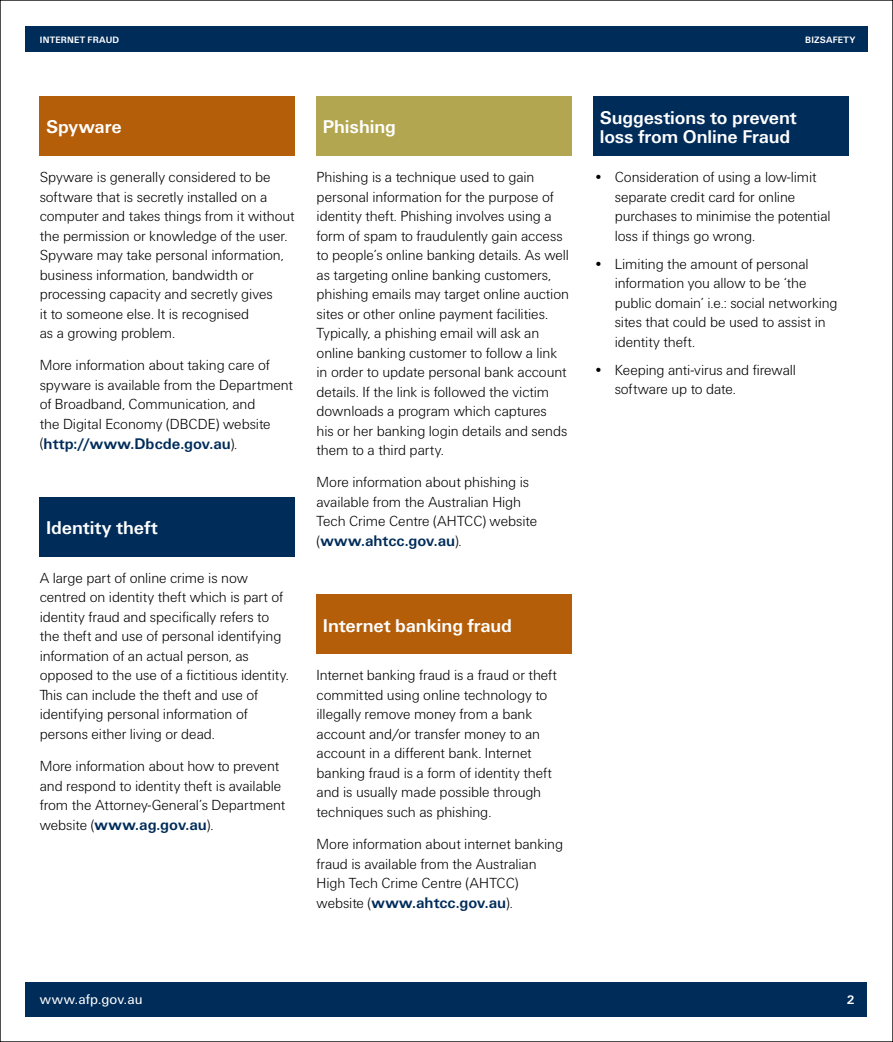
<style>
.page{position:relative;width:893px;height:1042px;background:#fff}
.page>*{position:absolute;margin:0;border:0;box-sizing:border-box;transform-origin:0 0}
.t1{font:700 18px/19.5px "AFP Sans Pro";letter-spacing:-.005em;color:#fff}
.t2{font:700 15px "AFP Sans Pro";color:#002c5a}
.t3{font:300 14.25px/19.5px "AFP Sans Pro";letter-spacing:-.005em;color:#000}
.t4{font:13.5px "AFP Sans Pro";letter-spacing:.01em;color:#fff}
.t5{font:700 12px "AFP Sans Pro";color:#fff}
.t6{font:700 9px "AFP Sans Pro";letter-spacing:.165em;color:#fff}
.s1{font-weight:300;font-size:14.25px;color:#000}
</style>
<div class="page">
<div style="left:26px;top:27px;width:842px;height:25px;background:#002c5a"></div>
<div style="left:26px;top:982px;width:841px;height:34px;background:#002c5a"></div>
<div style="left:40px;top:96px;width:255px;height:60px;background:#b45e0a"></div>
<div style="left:40px;top:497px;width:255px;height:59px;background:#002c5a"></div>
<div style="left:317px;top:96px;width:255px;height:60px;background:#b3a650"></div>
<div style="left:317px;top:594px;width:255px;height:60px;background:#b45e0a"></div>
<div style="left:593px;top:96px;width:256px;height:60px;background:#002c5a"></div>
<p class="t6" style="left:40px;top:33px;width:81px">Internet Fraud</p>
<p class="t6" style="left:805px;top:33px;width:51px">Bizsafety</p>
<p class="t1" style="left:46px;top:116px;width:77px">Spyware</p>
<p class="t3" style="left:40px;top:166px;width:257px">Spyware is generally considered to be software that is secretly installed on a computer and takes things from it without the permission or knowledge of the user.<br>Spyware may take personal information, business information, bandwidth or processing capacity and secretly gives<br>it to someone else. It is recognised<br>as a growing problem.</p>
<p class="t3" style="left:40px;top:355px;width:255px">More information about taking care of spyware is available from the Department of Broadband, Communication, and<br>the Digital Economy (DBCDE) website</p>
<p class="t2" style="left:40px;top:431px;width:199px"><span class="s1">(</span>http://www.Dbcde.gov.au<span class="s1">).</span></p>
<p class="t1" style="left:46px;top:516px;width:113px">Identity theft</p>
<p class="t3" style="left:40px;top:567px;width:251px">A large part of online crime is now centred on identity theft which is part of identity fraud and specifically refers to the theft and use of personal identifying information of an actual person, as opposed to the use of a fictitious identity.<br>This can include the theft and use of identifying personal information of persons either living or dead.</p>
<p class="t3" style="left:40px;top:755px;width:247px">More information about how to prevent and respond to identity theft is available from the Attorney-General’s Department</p>
<p class="t2" style="left:40px;top:812px;width:175px"><span class="s1">website (</span>www.ag.gov.au<span class="s1">).</span></p>
<p class="t1" style="left:323px;top:116px;width:74px">Phishing</p>
<p class="t3" style="left:317px;top:166px;width:254px">Phishing is a technique used to gain personal information for the purpose of identity theft. Phishing involves using a form of spam to fraudulently gain access to people’s online banking details. As well as targeting online banking customers, phishing emails may target online auction sites or other online payment facilities.<br>Typically, a phishing email will ask an online banking customer to follow a link in order to update personal bank account details. If the link is followed the victim downloads a program which captures<br>his or her banking login details and sends them to a third party.</p>
<p class="t3" style="left:317px;top:472px;width:222px">More information about phishing is available from the Australian High<br>Tech Crime Centre (AHTCC) website</p>
<p class="t2" style="left:317px;top:529px;width:147px"><span class="s1">(</span>www.ahtcc.gov.au<span class="s1">).</span></p>
<p class="t1" style="left:323px;top:614px;width:191px">Internet banking fraud</p>
<p class="t3" style="left:317px;top:664px;width:242px">Internet banking fraud is a fraud or theft committed using online technology to illegally remove money from a bank account and/or transfer money to an account in a different bank. Internet banking fraud is a form of identity theft and is usually made possible through techniques such as phishing.</p>
<p class="t3" style="left:317px;top:833px;width:248px">More information about internet banking fraud is available from the Australian<br>High Tech Crime Centre (AHTCC)</p>
<p class="t2" style="left:317px;top:890px;width:198px"><span class="s1">website (</span>www.ahtcc.gov.au<span class="s1">).</span></p>
<p class="t1" style="left:600px;top:106px;width:199px">Suggestions to prevent loss from Online Fraud</p>
<p class="t3" style="left:615px;top:166px;width:218px;text-indent:-21px">• Consideration of using a low-limit separate credit card for online purchases to minimise the potential loss if things go wrong.</p>
<p class="t3" style="left:615px;top:253px;width:224px;text-indent:-21px">• Limiting the amount of personal information you allow to be ‘the public domain’ i.e.: social networking sites that could be used to assist in identity theft.</p>
<p class="t3" style="left:615px;top:359px;width:183px;text-indent:-21px">• Keeping anti-virus and firewall software up to date.</p>
<p class="t4" style="left:40px;top:989px;width:104px">www.afp.gov.au</p>
<p class="t5" style="left:847px;top:990px;width:9px">2</p>
</div>
